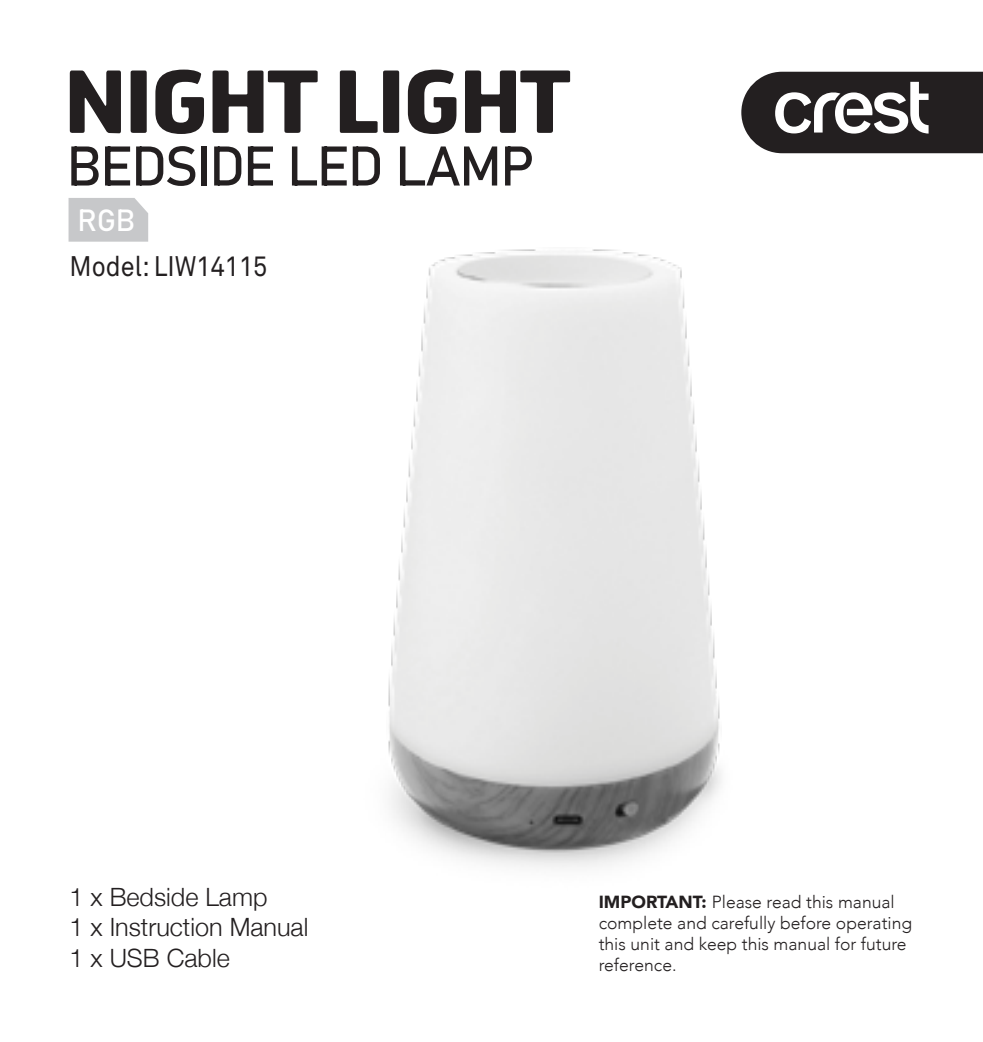
<style>
.page{position:relative;width:983px;height:1042px;background:#fff}
.page>*{position:absolute;margin:0;border:0;box-sizing:border-box;transform-origin:0 0}
.t1{font:700 85.05px "Hermes";letter-spacing:-.035em;color:#231f20}
.t2{font:54.95px "Bahnschrift";letter-spacing:-.035em;color:#231f20}
.t3{font:30.1px "Bahnschrift";color:#fff}
.t4{font:28px "Akkurat";color:#231f20;scale:.9 1}
.t5{font:300 25.2px/30.1px "Helvetica Neue";color:#231f20}
.t6{font:300 17.5px/21px "Avenir";color:#231f20}
.s1{font-weight:900}
</style>
<div class="page">
<svg style="left:766px;top:72px;width:216px;height:81px"></svg>
<div style="left:68px;top:198px;width:80px;height:44px;background:#c7c8ca"></div>
<img style="left:388px;top:75px;width:453px;height:793px">
<h1 class="t1" style="left:64px;top:46px;width:509px">NIGHT LIGHT</h1>
<h2 class="t2" style="left:66px;top:131px;width:469px">BEDSIDE LED LAMP</h2>
<h3 class="t3" style="left:78px;top:201px;width:59px">RGB</h3>
<h3 class="t4" style="left:69px;top:250px;width:221px">Model: LIW14115</h3>
<h3 class="t5" style="left:69px;top:880px;width:240px">1 x Bedside Lamp<br>1 x Instruction Manual<br>1 x USB Cable</h3>
<p class="t6" style="left:598px;top:891px;width:315px"><span class="s1">IMPORTANT:</span> Please read this manual complete and carefully before operating this unit and keep this manual for future reference.</p>
</div>
